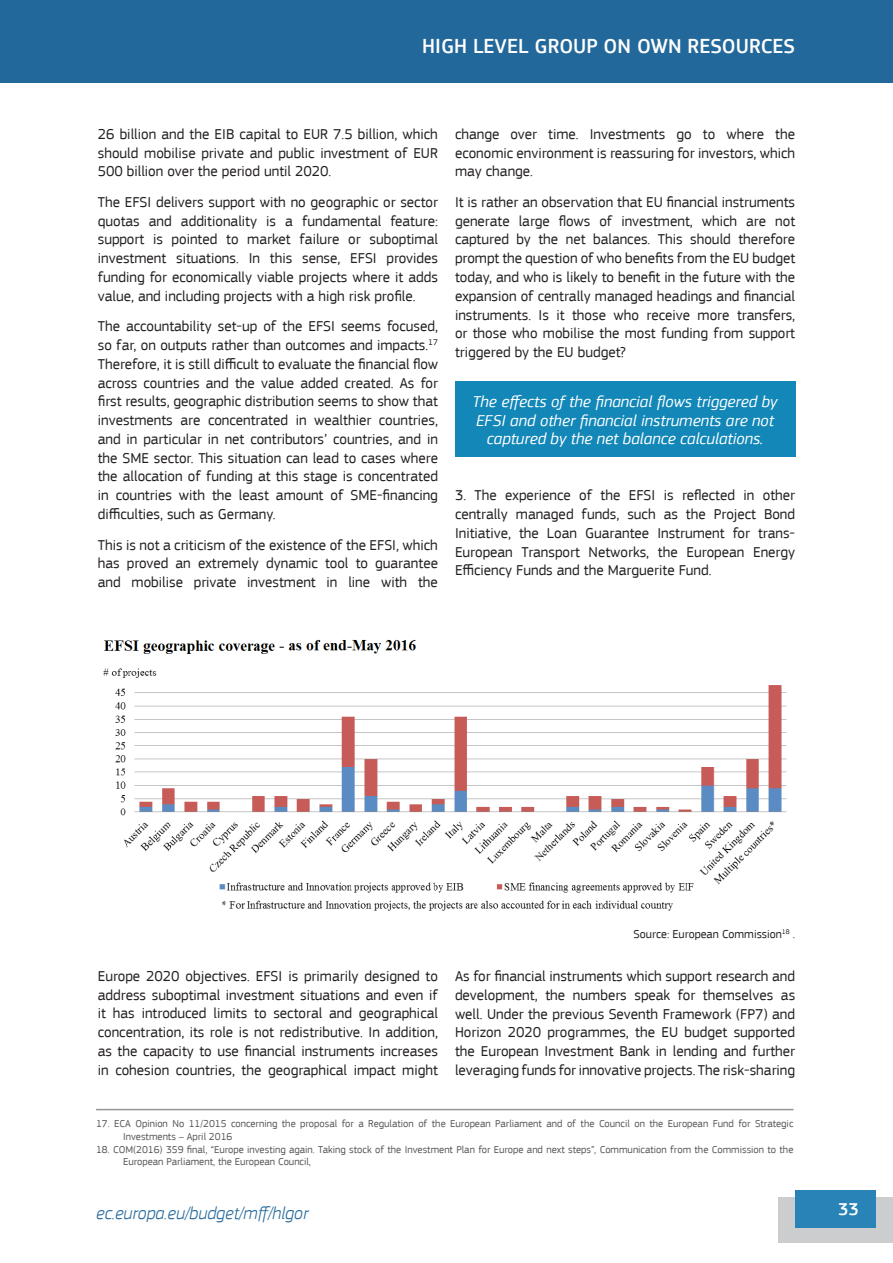
<style>
.page{position:relative;width:893px;height:1263px;background:#fff}
.page>*{position:absolute;margin:0;border:0;box-sizing:border-box;transform-origin:0 0}
.t1{font:500 21px "EC Square Sans Pro";color:#fff}
.t2{font:italic 300 18px "EC Square Sans Pro";color:#23689a}
.t3{font:500 18px "EC Square Sans Pro";color:#fff}
.Paragraph{font:italic 16.5px/18.8px "EC Square Sans Pro";color:#fff;text-align:center}
.Paragraph-2{font:15px/18.8px "EC Square Sans Pro";color:#231f20;text-align:justify}
.Paragraph-3{font:12px "EC Square Sans Pro";color:#231f20}
.footnote{font:10.5px/12.6px "EC Square Sans Pro";color:#57585a}
</style>
<div class="page">
<div style="left:778px;top:1197px;width:115px;height:46px;background:#cccdcf"></div>
<div style="left:795px;top:1191px;width:81px;height:37px;background:#2a83b7"></div>
<div style="left:0;top:0;width:893px;height:83px;background:#23689a"></div>
<div style="left:455px;top:382px;width:340px;height:75px;background:#1287b8"></div>
<hr style="left:96px;top:1109px;width:697px;height:1px;background:#939598">
<svg style="left:103px;top:640px;width:684px;height:271px"></svg>
<h1 class="t1" style="left:422px;top:34px;width:374px">HIGH LEVEL GROUP ON OWN RESOURCES</h1>
<p class="Paragraph-2" style="left:98px;top:125px;width:342px">26 billion and the EIB capital to EUR 7.5 billion, which should mobilise private and public investment of EUR 500 billion over the period until 2020.</p>
<p class="Paragraph-2" style="left:98px;top:193px;width:342px">The EFSI delivers support with no geographic or sector quotas and additionality is a fundamental feature: support is pointed to market failure or suboptimal investment situations. In this sense, EFSI provides funding for economically viable projects where it adds value, and including projects with a high risk profile.</p>
<p class="Paragraph-2" style="left:98px;top:317px;width:342px">The accountability set-up of the EFSI seems focused, so far, on outputs rather than outcomes and impacts.<sup>17<br></sup>Therefore, it is still difficult to evaluate the financial flow across countries and the value added created. As for first results, geographic distribution seems to show that investments are concentrated in wealthier countries, and in particular in net contributors’ countries, and in the SME sector. This situation can lead to cases where the allocation of funding at this stage is concentrated in countries with the least amount of SME-financing difficulties, such as Germany.</p>
<p class="Paragraph-2" style="left:98px;top:535px;width:342px">This is not a criticism of the existence of the EFSI, which has proved an extremely dynamic tool to guarantee and mobilise private investment in line with the</p>
<p class="Paragraph-2" style="left:455px;top:125px;width:342px">change over time. Investments go to where the economic environment is reassuring for investors, which may change.</p>
<p class="Paragraph-2" style="left:455px;top:193px;width:342px">It is rather an observation that EU financial instruments generate large flows of investment, which are not captured by the net balances. This should therefore prompt the question of who benefits from the EU budget today, and who is likely to benefit in the future with the expansion of centrally managed headings and financial instruments. Is it those who receive more transfers, or those who mobilise the most funding from support triggered by the EU budget?</p>
<p class="Paragraph" style="left:473px;top:392px;width:306px">The effects of the financial flows triggered by<br>EFSI and other financial instruments are not captured by the net balance calculations.</p>
<p class="Paragraph-2" style="left:455px;top:486px;width:342px">3. The experience of the EFSI is reflected in other centrally managed funds, such as the Project Bond Initiative, the Loan Guarantee Instrument for trans-European Transport Networks, the European Energy Efficiency Funds and the Marguerite Fund.</p>
<p class="Paragraph-2" style="left:98px;top:967px;width:342px">Europe 2020 objectives. EFSI is primarily designed to address suboptimal investment situations and even if it has introduced limits to sectoral and geographical concentration, its role is not redistributive. In addition, as the capacity to use financial instruments increases in cohesion countries, the geographical impact might</p>
<p class="Paragraph-3" style="left:634px;top:927px;width:163px">Source: European Commission<sup>18</sup> .</p>
<p class="Paragraph-2" style="left:455px;top:967px;width:342px">As for financial instruments which support research and development, the numbers speak for themselves as well. Under the previous Seventh Framework (FP7) and Horizon 2020 programmes, the EU budget supported the European Investment Bank in lending and further leveraging funds for innovative projects. The risk-sharing</p>
<p class="footnote" style="left:123px;top:1118px;width:672px;text-indent:-27px">17. ECA Opinion No 11/2015 concerning the proposal for a Regulation of the European Parliament and of the Council on the European Fund for Strategic<br>Investments – April 2016</p>
<p class="footnote" style="left:123px;top:1143px;width:672px;text-indent:-27px">18. COM(2016) 359 final, “Europe investing again. Taking stock of the Investment Plan for Europe and next steps”, Communication from the Commission to the<br>European Parliament, the European Council,</p>
<p class="t2" style="left:96px;top:1202px;width:214px">ec.europa.eu/budget/mff/hlgor</p>
<p class="t3" style="left:838px;top:1198px;width:22px">33</p>
</div>
